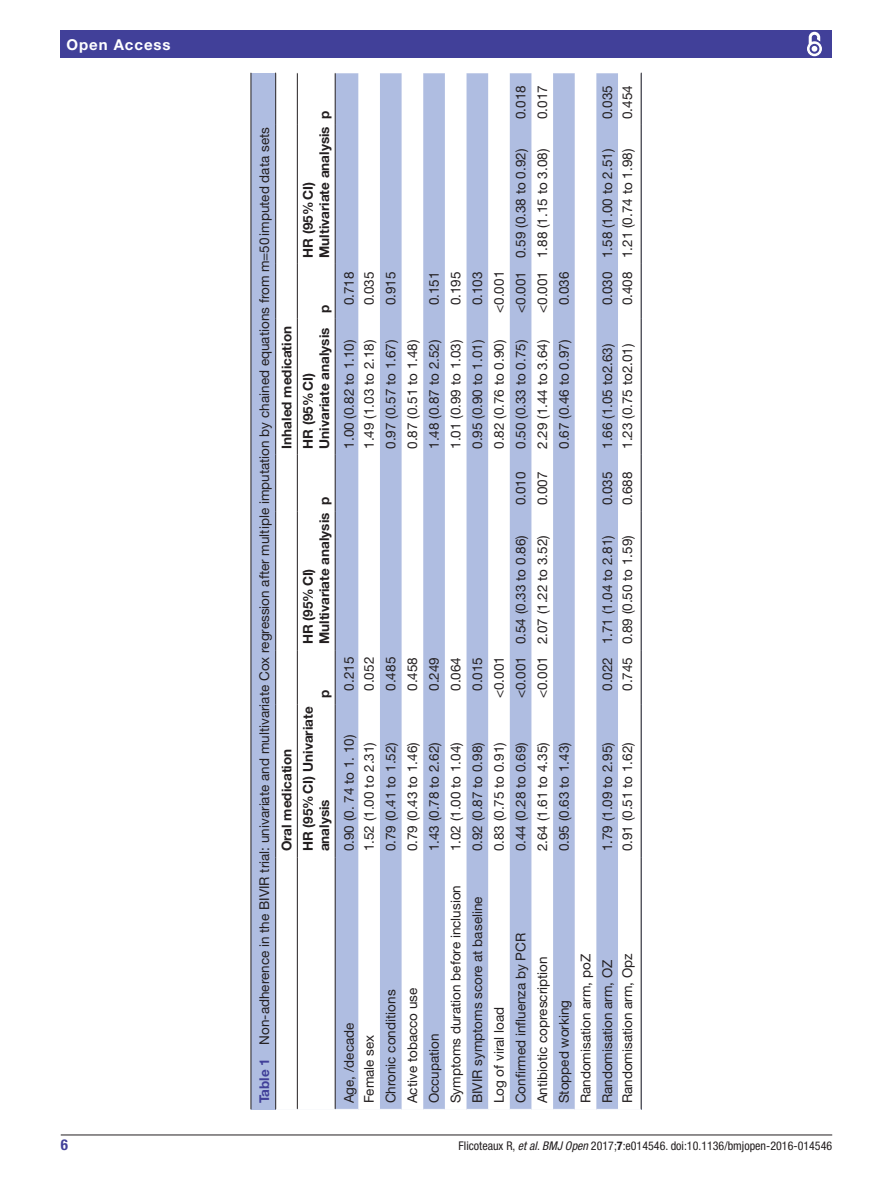
<style>
.page{position:relative;width:893px;height:1191px;background:#fff}
.page>*{position:absolute;margin:0;border:0;box-sizing:border-box;transform-origin:0 0}
.t1{font:700 15px "Helvetica Neue LT Std";letter-spacing:.065em;color:#fff}
.t2{font:700 condensed 15px "Helvetica Neue LT Std";color:#414099}
.t3{font:13.5px/22px "Helvetica Neue LT Std";color:#231f20}
.t4{font:700 13.5px/16.2px "Helvetica Neue LT Std";color:#231f20}
.t5{font:condensed 12px "Helvetica Neue LT Std";color:#231f20}
.s1{font-weight:700;color:#414099}
.s2{font-weight:700}
.s3{font-style:italic}
</style>
<div class="page">
<hr style="left:61px;top:1134px;width:771px;height:1px;background:#231f20">
<div style="left:61px;top:31px;width:771px;height:27px;background:#414099"></div>
<svg style="left:807px;top:31px;width:15px;height:26px"></svg>
<div style="left:251px;top:73px;width:390px;height:1036px;background:#afbde1"></div>
<hr style="left:251px;top:73px;width:1px;height:1036px;background:#231f20">
<svg style="left:276px;top:73px;width:365px;height:1036px;fill:#fff"></svg>
<hr style="left:275px;top:857px;width:1px;height:252px;background:#231f20">
<hr style="left:275px;top:704px;width:1px;height:153px;background:#231f20">
<hr style="left:275px;top:650px;width:1px;height:54px;background:#231f20">
<hr style="left:275px;top:511px;width:1px;height:139px;background:#231f20">
<hr style="left:275px;top:455px;width:1px;height:56px;background:#231f20">
<hr style="left:275px;top:319px;width:1px;height:136px;background:#231f20">
<hr style="left:275px;top:264px;width:1px;height:55px;background:#231f20">
<hr style="left:275px;top:125px;width:1px;height:139px;background:#231f20">
<hr style="left:275px;top:73px;width:1px;height:52px;background:#231f20">
<hr style="left:297px;top:857px;width:1px;height:252px;background:#231f20">
<hr style="left:335px;top:857px;width:1px;height:252px;background:#231f20">
<hr style="left:297px;top:704px;width:1px;height:153px;background:#231f20">
<hr style="left:335px;top:704px;width:1px;height:153px;background:#231f20">
<hr style="left:297px;top:650px;width:1px;height:54px;background:#231f20">
<hr style="left:335px;top:650px;width:1px;height:54px;background:#231f20">
<hr style="left:297px;top:511px;width:1px;height:139px;background:#231f20">
<hr style="left:335px;top:511px;width:1px;height:139px;background:#231f20">
<hr style="left:297px;top:455px;width:1px;height:56px;background:#231f20">
<hr style="left:335px;top:455px;width:1px;height:56px;background:#231f20">
<hr style="left:297px;top:319px;width:1px;height:136px;background:#231f20">
<hr style="left:335px;top:319px;width:1px;height:136px;background:#231f20">
<hr style="left:297px;top:264px;width:1px;height:55px;background:#231f20">
<hr style="left:335px;top:264px;width:1px;height:55px;background:#231f20">
<hr style="left:297px;top:125px;width:1px;height:139px;background:#231f20">
<hr style="left:335px;top:125px;width:1px;height:139px;background:#231f20">
<hr style="left:297px;top:73px;width:1px;height:52px;background:#231f20">
<hr style="left:335px;top:73px;width:1px;height:52px;background:#231f20">
<hr style="left:641px;top:857px;width:1px;height:252px;background:#231f20">
<hr style="left:641px;top:704px;width:1px;height:153px;background:#231f20">
<hr style="left:641px;top:650px;width:1px;height:54px;background:#231f20">
<hr style="left:641px;top:511px;width:1px;height:139px;background:#231f20">
<hr style="left:641px;top:455px;width:1px;height:56px;background:#231f20">
<hr style="left:641px;top:319px;width:1px;height:136px;background:#231f20">
<hr style="left:641px;top:264px;width:1px;height:55px;background:#231f20">
<hr style="left:641px;top:125px;width:1px;height:139px;background:#231f20">
<hr style="left:641px;top:73px;width:1px;height:52px;background:#231f20">
<svg style="left:335px;top:1109px;width:306px;height:1px"></svg>
<p class="t1" style="left:66px;top:35px;width:106px">Open Access</p>
<p class="t3" style="left:253px;top:851px;width:726px;text-indent:-252px;rotate:-90deg"><span class="s1">Table 1</span> Non-adherence in the BIVIR trial: univariate and multivariate Cox regression after multiple imputation by chained equations from m=50imputed data sets<br><span class="s2">Oral medication</span></p>
<p class="t4" style="left:278px;top:449px;width:124px;rotate:-90deg">Inhaled medication</p>
<p class="t4" style="left:300px;top:258px;width:149px;rotate:-90deg">HR (95%CI)<br>Multivariate analysis p</p>
<p class="t4" style="left:300px;top:449px;width:146px;rotate:-90deg">HR (95%CI)<br>Univariate analysis p</p>
<p class="t4" style="left:300px;top:644px;width:149px;rotate:-90deg">HR (95%CI)<br>Multivariate analysis p</p>
<p class="t4" style="left:316px;top:698px;width:10px;rotate:-90deg">p</p>
<p class="t4" style="left:300px;top:851px;width:146px;rotate:-90deg">HR (95%CI) Univariate analysis</p>
<p class="t3" style="left:509px;top:119px;width:35px;rotate:-90deg">0.018</p>
<p class="t3" style="left:531px;top:119px;width:35px;rotate:-90deg">0.017</p>
<p class="t3" style="left:596px;top:119px;width:35px;rotate:-90deg">0.035</p>
<p class="t3" style="left:616px;top:119px;width:35px;rotate:-90deg">0.454</p>
<p class="t3" style="left:338px;top:305px;width:35px;rotate:-90deg">0.718</p>
<p class="t3" style="left:358px;top:305px;width:35px;rotate:-90deg">0.035</p>
<p class="t3" style="left:380px;top:305px;width:35px;rotate:-90deg">0.915</p>
<p class="t3" style="left:423px;top:305px;width:35px;rotate:-90deg">0.151</p>
<p class="t3" style="left:444px;top:305px;width:35px;rotate:-90deg">0.195</p>
<p class="t3" style="left:466px;top:305px;width:35px;rotate:-90deg">0.103</p>
<p class="t3" style="left:488px;top:313px;width:43px;rotate:-90deg">&lt;0.001</p>
<p class="t3" style="left:509px;top:313px;width:166px;rotate:-90deg">&lt;0.001 0.59 (0.38 to 0.92)</p>
<p class="t3" style="left:531px;top:313px;width:166px;rotate:-90deg">&lt;0.001 1.88 (1.15 to 3.08)</p>
<p class="t3" style="left:553px;top:305px;width:35px;rotate:-90deg">0.036</p>
<p class="t3" style="left:596px;top:305px;width:158px;rotate:-90deg">0.030 1.58 (1.00 to 2.51)</p>
<p class="t3" style="left:616px;top:305px;width:158px;rotate:-90deg">0.408 1.21 (0.74 to 1.98)</p>
<p class="t3" style="left:338px;top:449px;width:111px;rotate:-90deg">1.00 (0.82 to 1.10)</p>
<p class="t3" style="left:358px;top:449px;width:111px;rotate:-90deg">1.49 (1.03 to 2.18)</p>
<p class="t3" style="left:380px;top:449px;width:111px;rotate:-90deg">0.97 (0.57 to 1.67)</p>
<p class="t3" style="left:401px;top:449px;width:111px;rotate:-90deg">0.87 (0.51 to 1.48)</p>
<p class="t3" style="left:423px;top:449px;width:111px;rotate:-90deg">1.48 (0.87 to 2.52)</p>
<p class="t3" style="left:444px;top:449px;width:111px;rotate:-90deg">1.01 (0.99 to 1.03)</p>
<p class="t3" style="left:466px;top:449px;width:111px;rotate:-90deg">0.95 (0.90 to 1.01)</p>
<p class="t3" style="left:488px;top:449px;width:111px;rotate:-90deg">0.82 (0.76 to 0.90)</p>
<p class="t3" style="left:509px;top:449px;width:111px;rotate:-90deg">0.50 (0.33 to 0.75)</p>
<p class="t3" style="left:531px;top:449px;width:111px;rotate:-90deg">2.29 (1.44 to 3.64)</p>
<p class="t3" style="left:553px;top:449px;width:111px;rotate:-90deg">0.67 (0.46 to 0.97)</p>
<p class="t3" style="left:596px;top:449px;width:107px;rotate:-90deg">1.66 (1.05 to2.63)</p>
<p class="t3" style="left:616px;top:449px;width:107px;rotate:-90deg">1.23 (0.75 to2.01)</p>
<p class="t3" style="left:509px;top:505px;width:35px;rotate:-90deg">0.010</p>
<p class="t3" style="left:531px;top:505px;width:35px;rotate:-90deg">0.007</p>
<p class="t3" style="left:596px;top:505px;width:35px;rotate:-90deg">0.035</p>
<p class="t3" style="left:616px;top:505px;width:35px;rotate:-90deg">0.688</p>
<p class="t3" style="left:338px;top:690px;width:35px;rotate:-90deg">0.215</p>
<p class="t3" style="left:358px;top:691px;width:35px;rotate:-90deg">0.052</p>
<p class="t3" style="left:380px;top:691px;width:35px;rotate:-90deg">0.485</p>
<p class="t3" style="left:401px;top:691px;width:35px;rotate:-90deg">0.458</p>
<p class="t3" style="left:423px;top:691px;width:35px;rotate:-90deg">0.249</p>
<p class="t3" style="left:444px;top:691px;width:35px;rotate:-90deg">0.064</p>
<p class="t3" style="left:466px;top:691px;width:35px;rotate:-90deg">0.015</p>
<p class="t3" style="left:488px;top:698px;width:43px;rotate:-90deg">&lt;0.001</p>
<p class="t3" style="left:509px;top:698px;width:165px;rotate:-90deg">&lt;0.001 0.54 (0.33 to 0.86)</p>
<p class="t3" style="left:531px;top:698px;width:165px;rotate:-90deg">&lt;0.001 2.07 (1.22 to 3.52)</p>
<p class="t3" style="left:596px;top:691px;width:157px;rotate:-90deg">0.022 1.71 (1.04 to 2.81)</p>
<p class="t3" style="left:616px;top:691px;width:157px;rotate:-90deg">0.745 0.89 (0.50 to 1.59)</p>
<p class="t3" style="left:338px;top:851px;width:118px;rotate:-90deg">0.90 (0. 74 to 1. 10)</p>
<p class="t3" style="left:358px;top:851px;width:111px;rotate:-90deg">1.52 (1.00 to 2.31)</p>
<p class="t3" style="left:380px;top:851px;width:111px;rotate:-90deg">0.79 (0.41 to 1.52)</p>
<p class="t3" style="left:401px;top:851px;width:111px;rotate:-90deg">0.79 (0.43 to 1.46)</p>
<p class="t3" style="left:423px;top:851px;width:111px;rotate:-90deg">1.43 (0.78 to 2.62)</p>
<p class="t3" style="left:444px;top:851px;width:111px;rotate:-90deg">1.02 (1.00 to 1.04)</p>
<p class="t3" style="left:466px;top:851px;width:111px;rotate:-90deg">0.92 (0.87 to 0.98)</p>
<p class="t3" style="left:488px;top:851px;width:111px;rotate:-90deg">0.83 (0.75 to 0.91)</p>
<p class="t3" style="left:509px;top:851px;width:111px;rotate:-90deg">0.44 (0.28 to 0.69)</p>
<p class="t3" style="left:531px;top:851px;width:111px;rotate:-90deg">2.64 (1.61 to 4.35)</p>
<p class="t3" style="left:553px;top:851px;width:111px;rotate:-90deg">0.95 (0.63 to 1.43)</p>
<p class="t3" style="left:596px;top:851px;width:111px;rotate:-90deg">1.79 (1.09 to 2.95)</p>
<p class="t3" style="left:616px;top:851px;width:111px;rotate:-90deg">0.91 (0.51 to 1.62)</p>
<p class="t3" style="left:338px;top:1103px;width:82px;rotate:-90deg">Age, /decade</p>
<p class="t3" style="left:358px;top:1103px;width:70px;rotate:-90deg">Female sex</p>
<p class="t3" style="left:380px;top:1103px;width:115px;rotate:-90deg">Chronic conditions</p>
<p class="t3" style="left:401px;top:1103px;width:117px;rotate:-90deg">Active tobacco use</p>
<p class="t3" style="left:423px;top:1103px;width:72px;rotate:-90deg">Occupation</p>
<p class="t3" style="left:444px;top:1103px;width:220px;rotate:-90deg">Symptoms duration before inclusion</p>
<p class="t3" style="left:466px;top:1103px;width:208px;rotate:-90deg">BIVIR symptoms score at baseline</p>
<p class="t3" style="left:488px;top:1103px;width:98px;rotate:-90deg">Log of viral load</p>
<p class="t3" style="left:509px;top:1103px;width:172px;rotate:-90deg">Confirmed influenza by PCR</p>
<p class="t3" style="left:531px;top:1103px;width:149px;rotate:-90deg">Antibiotic coprescription</p>
<p class="t3" style="left:553px;top:1103px;width:105px;rotate:-90deg">Stopped working</p>
<p class="t3" style="left:575px;top:1103px;width:151px;line-height:21.6px;rotate:-90deg">Randomisation arm, poZ<br>Randomisation arm, OZ</p>
<p class="t3" style="left:616px;top:1103px;width:152px;rotate:-90deg">Randomisation arm, Opz</p>
<p class="t2" style="left:61px;top:1135px;width:9px">6</p>
<p class="t5" style="left:459px;top:1138px;width:375px">Flicoteaux R, <span class="s3">et al</span>. <span class="s3">BMJ Open</span> 2017;<span class="s2">7</span>:e014546. doi:10.1136/bmjopen-2016-014546</p>
</div>
